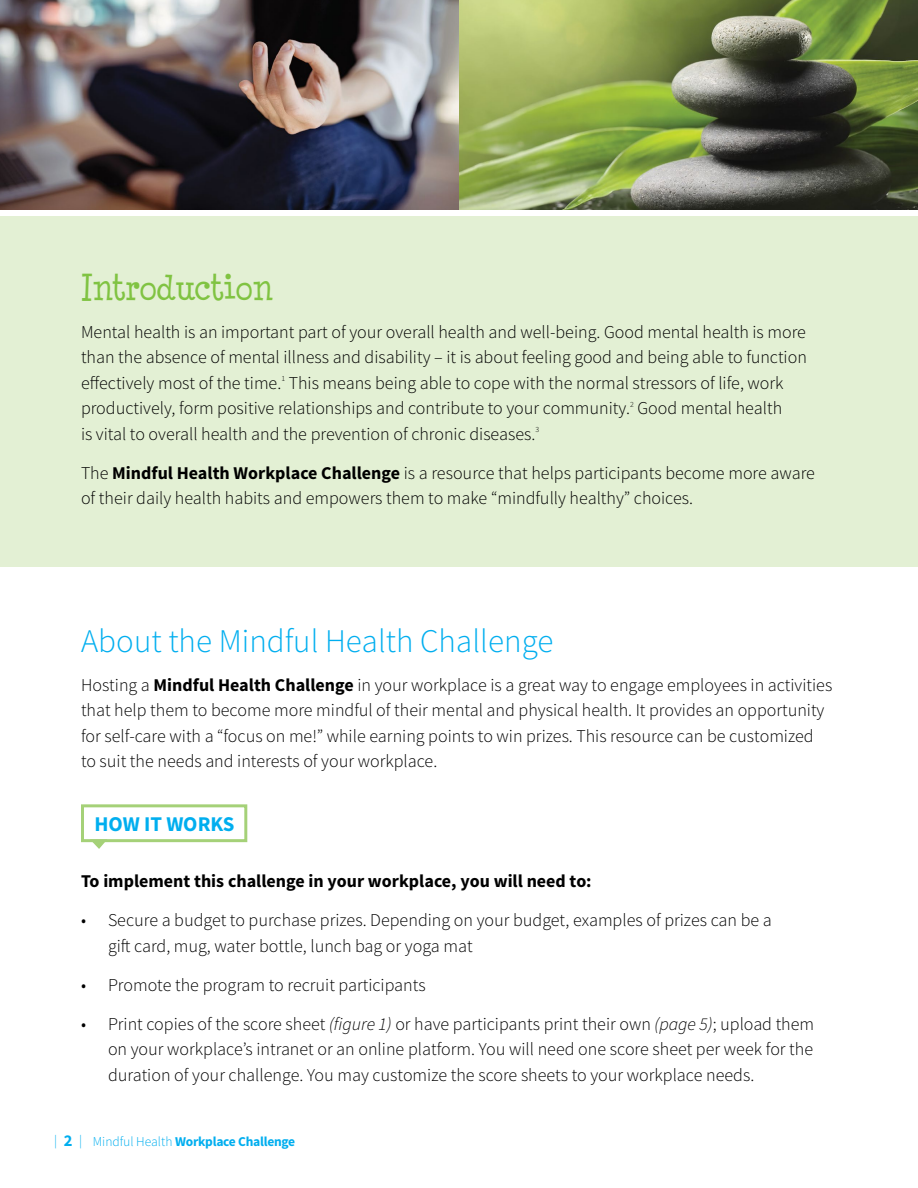
<style>
.page{position:relative;width:918px;height:1188px;background:#fff}
.page>*{position:absolute;margin:0;border:0;box-sizing:border-box;transform-origin:0 0}
.Large_Heading{font:36px "Minya Nouvelle";color:#80c342}
.Body_Text{font:300 33px "Source Sans Pro";color:#00aeef}
.Boxed_Subhead{font:700 21px "Source Sans Pro";color:#00aeef}
.Body_Text-2{font:300 18px/25.5px "Source Sans Pro";color:#000}
.Body_Text-3{font:700 18px "Source Sans Pro";color:#000}
.t1{font:700 13.5px "Source Sans Pro";letter-spacing:-.02em;color:#00aeef}
.Body_Text-4{font:300 7.8px "Source Sans Pro";color:#000}
.s1{font-weight:700}
.s2{font-style:italic}
.s3{font-weight:300}
.s4{font-size:16.5px}
</style>
<div class="page">
<div style="left:0;top:216px;width:918px;height:351px;background:#e3f0d4"></div>
<img style="left:0;top:0;width:459px;height:209px">
<img style="left:459px;top:0;width:459px;height:209px">
<div style="left:81px;top:804px;width:166px;height:38px;border:3px solid #a5d178"></div>
<svg style="left:90px;top:839px;width:17px;height:10px"></svg>
<p class="Large_Heading" style="left:81px;top:264px;width:193px">Introduction</p>
<p class="Body_Text-2" style="left:81px;top:319px;width:727px;text-align:justify">Mental health is an important part of your overall health and well-being. Good mental health is more than the absence of mental illness and disability – it is about feeling good and being able to function effectively most of the time. This means being able to cope with the normal stressors of life, work</p>
<p class="Body_Text-4" style="left:281px;top:374px;width:5px">1</p>
<p class="Body_Text-2" style="left:81px;top:395px;width:703px">productively, form positive relationships and contribute to your community. Good mental health</p>
<p class="Body_Text-4" style="left:630px;top:399px;width:5px">2</p>
<p class="Body_Text-2" style="left:81px;top:421px;width:456px">is vital to overall health and the prevention of chronic diseases.</p>
<p class="Body_Text-4" style="left:536px;top:425px;width:5px">3</p>
<p class="Body_Text-2" style="left:81px;top:460px;width:736px">The <span class="s1">Mindful Health Workplace Challenge</span> is a resource that helps participants become more aware of their daily health habits and empowers them to make “mindfully healthy” choices.</p>
<p class="Body_Text" style="left:81px;top:621px;width:474px">About the Mindful Health Challenge</p>
<p class="Body_Text-2" style="left:81px;top:672px;width:753px">Hosting a <span class="s1">Mindful Health Challenge</span> in your workplace is a great way to engage employees in activities that help them to become more mindful of their mental and physical health. It provides an opportunity for self-care with a “focus on me!” while earning points to win prizes. This resource can be customized to suit the needs and interests of your workplace.</p>
<p class="Boxed_Subhead" style="left:94px;top:810px;width:142px">HOW IT WORKS</p>
<p class="Body_Text-3" style="left:81px;top:870px;width:512px">To implement this challenge in your workplace, you will need to:</p>
<p class="Body_Text-2" style="left:108px;top:908px;width:665px;text-indent:-27px">• Secure a budget to purchase prizes. Depending on your budget, examples of prizes can be a gift card, mug, water bottle, lunch bag or yoga mat</p>
<p class="Body_Text-2" style="left:81px;top:972px;width:346px">• Promote the program to recruit participants</p>
<p class="Body_Text-2" style="left:108px;top:1011px;width:708px;text-align:justify;text-indent:-27px">• Print copies of the score sheet <span class="s2">(figure 1)</span> or have participants print their own <span class="s2">(page 5)</span>; upload them on your workplace’s intranet or an online platform. You will need one score sheet per week for the duration of your challenge. You may customize the score sheets to your workplace needs.</p>
<p class="t1" style="left:54px;top:1133px;width:243px"><span class="s3">|</span> <span class="s4">2</span> <span class="s3">| Mindful Health</span> Workplace Challenge</p>
</div>
